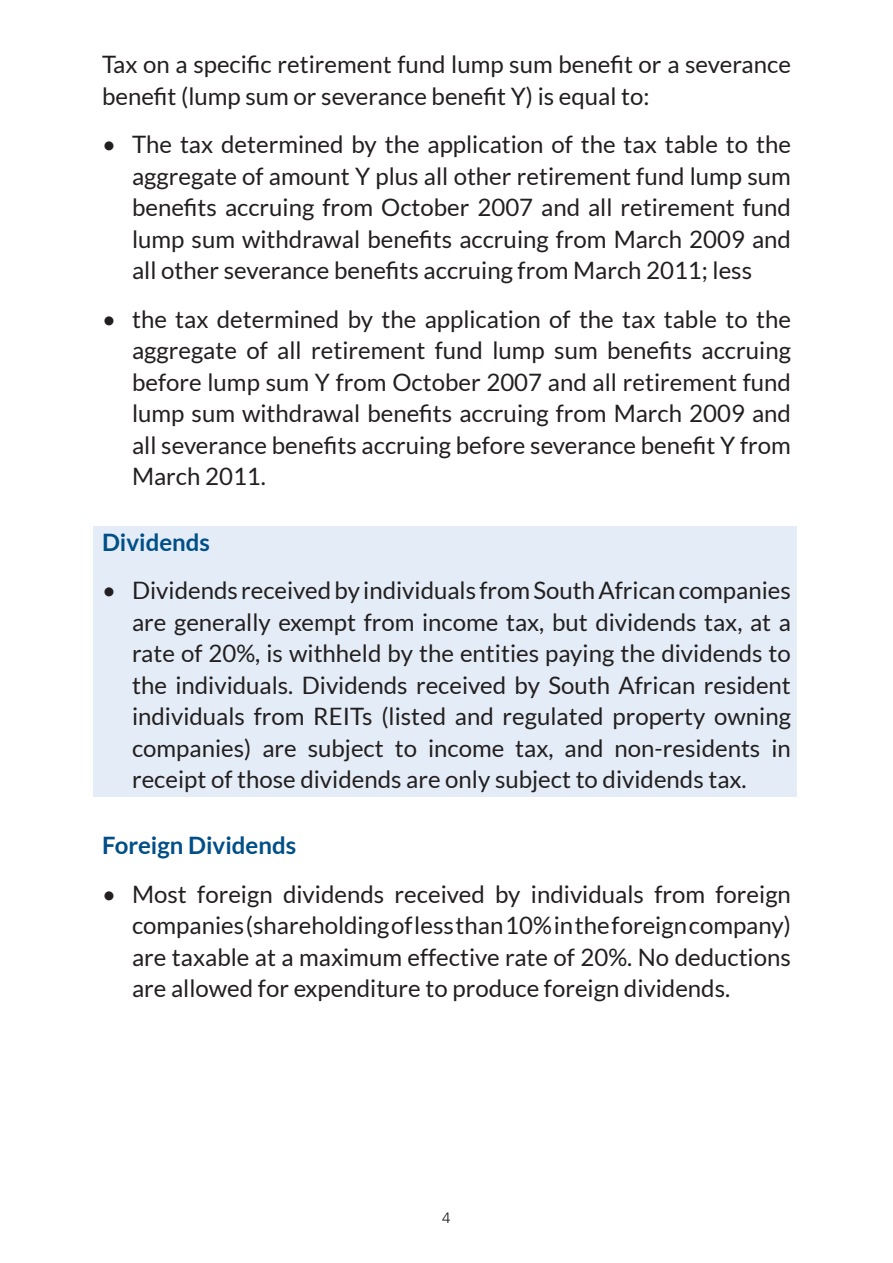
<style>
.page{position:relative;width:893px;height:1263px;background:#fff}
.page>*{position:absolute;margin:0;border:0;box-sizing:border-box;transform-origin:0 0}
.t1{font:24px/31.5px "Lato";color:#231f20;text-align:justify}
.t2{font:700 24px "Lato";color:#004f87}
.t3{font:300 15px "Frutiger";color:#231f20}
</style>
<div class="page">
<div style="left:94px;top:527px;width:703px;height:270px;background:#e4edf7"></div>
<p class="t1" style="left:102px;top:49px;width:690px">Tax on a specific retirement fund lump sum benefit or a severance benefit (lump sum or severance benefit Y) is equal to:</p>
<p class="t1" style="left:132px;top:129px;width:660px;text-indent:-30px">• The tax determined by the application of the tax table to the aggregate of amount Y plus all other retirement fund lump sum benefits accruing from October 2007 and all retirement fund lump sum withdrawal benefits accruing from March 2009 and all other severance benefits accruing from March 2011; less</p>
<p class="t1" style="left:132px;top:303px;width:660px;text-indent:-30px">• the tax determined by the application of the tax table to the aggregate of all retirement fund lump sum benefits accruing before lump sum Y from October 2007 and all retirement fund lump sum withdrawal benefits accruing from March 2009 and all severance benefits accruing before severance benefit Y from March 2011.</p>
<p class="t2" style="left:102px;top:528px;width:110px">Dividends</p>
<p class="t1" style="left:132px;top:575px;width:660px;text-indent:-30px">• Dividends receivedby individuals fromSouthAfricancompanies are generally exempt from income tax, but dividends tax, at a rate of 20%, is withheld by the entities paying the dividends to the individuals. Dividends received by South African resident individuals from REITs (listed and regulated property owning companies) are subject to income tax, and non-residents in receipt of those dividends are only subject to dividends tax.</p>
<p class="t2" style="left:102px;top:831px;width:196px">Foreign Dividends</p>
<p class="t1" style="left:132px;top:878px;width:660px;text-indent:-30px">• Most foreign dividends received by individuals from foreign companies (shareholding of less than 10% in the foreign company) are taxable at a maximum effective rate of 20%. No deductions are allowed for expenditure to produce foreign dividends.</p>
<p class="t3" style="left:442px;top:1209px;width:10px">4</p>
</div>
